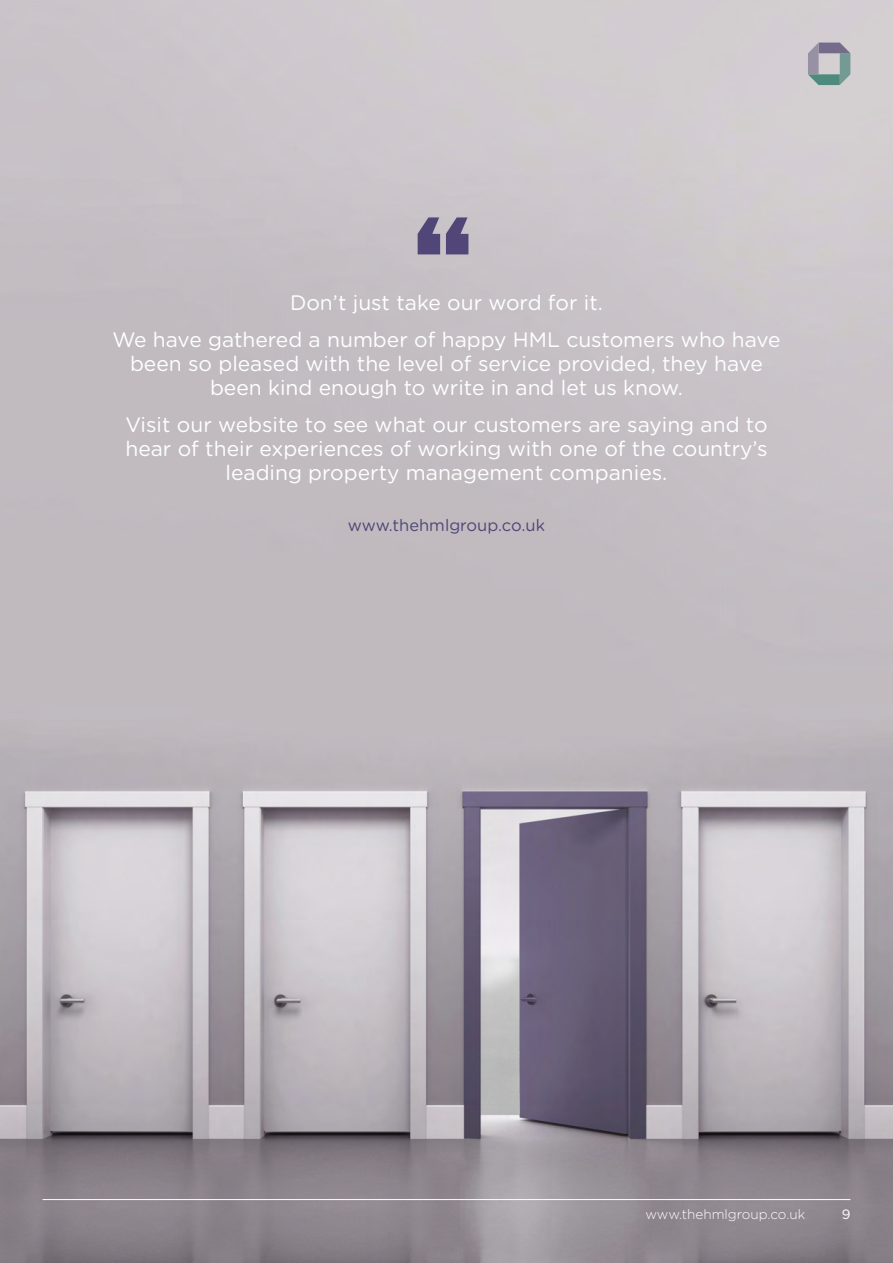
<style>
.page{position:relative;width:893px;height:1263px;background:#fff}
.page>*{position:absolute;margin:0;border:0;box-sizing:border-box;transform-origin:0 0}
.t1{font:160.8px "Alfa Slab One";color:#504677}
.t2{font:21px/24px "Gotham Rounded";color:#fff;text-align:center}
.t3{font:16.5px "Gotham Rounded";color:#504677}
.t4{font:300 13.5px "Gotham Rounded";color:#fff}
.t5{font:13.5px "Gotham Rounded";color:#fff}
</style>
<div class="page">
<img style="left:0;top:0;width:893px;height:1263px">
<svg style="left:808px;top:43px;width:42px;height:42px;background:#97a2a8"></svg>
<hr style="left:43px;top:1199px;width:807px;height:1px;background:#fff">
<p class="t1" style="left:411px;top:176px;width:64px">“</p>
<p class="t2" style="left:290px;top:290px;width:314px">Don’t just take our word for it.</p>
<p class="t2" style="left:112px;top:327px;width:670px">We have gathered a number of happy HML customers who have been so pleased with the level of service provided, they have been kind enough to write in and let us know.</p>
<p class="t2" style="left:125px;top:412px;width:644px">Visit our website to see what our customers are saying and to hear of their experiences of working with one of the country’s leading property management companies.</p>
<p class="t3" style="left:348px;top:514px;width:199px">www.thehmlgroup.co.uk</p>
<p class="t4" style="left:645px;top:1205px;width:161px">www.thehmlgroup.co.uk</p>
<p class="t5" style="left:842px;top:1204px;width:10px">9</p>
</div>
